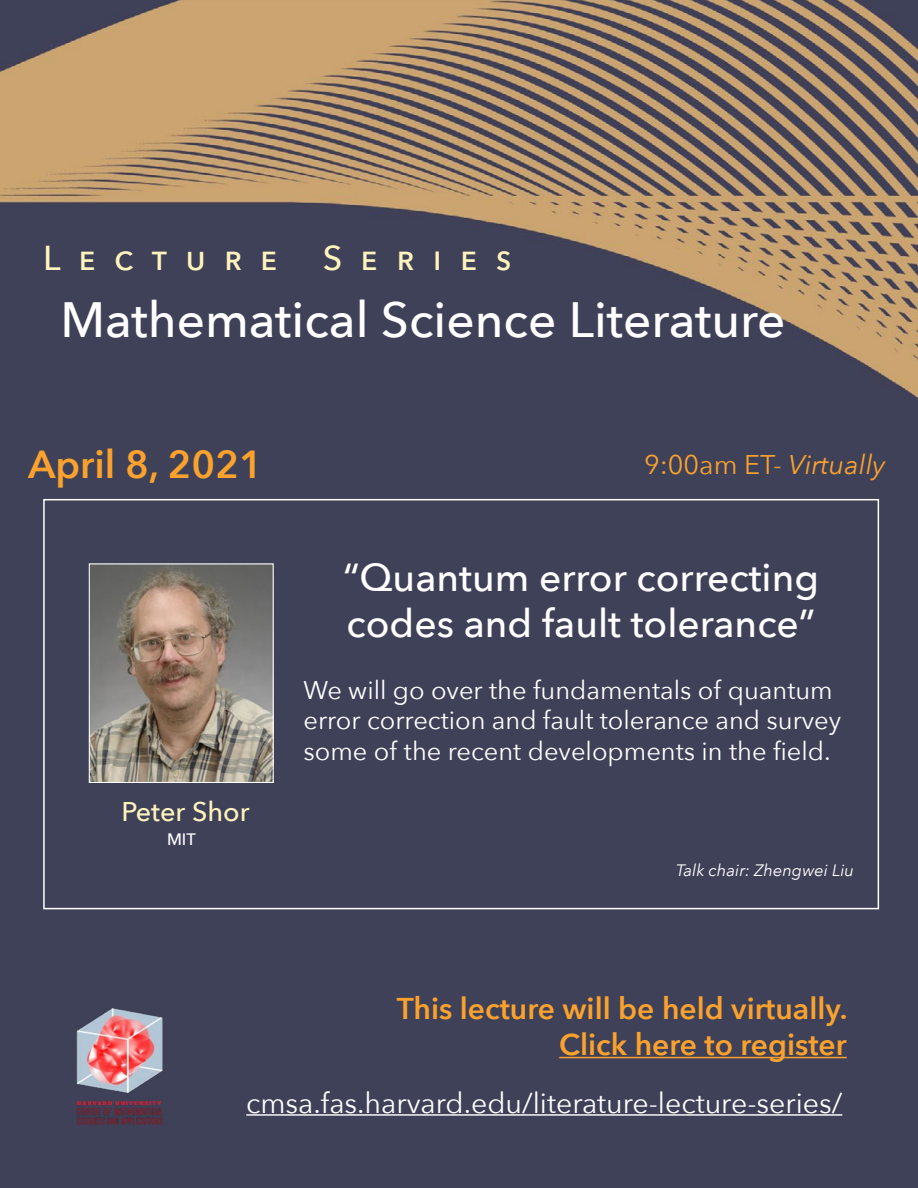
<style>
.page{position:relative;width:918px;height:1188px;background:#fff}
.page>*{position:absolute;margin:0;border:0;box-sizing:border-box;transform-origin:0 0}
.t1{font:500 49.5px "Avenir Next";color:#fff}
.t2{font:500 39px/46.8px "Avenir Next";color:#fff}
.t3{font:600 39px "Avenir Next";color:#faa22d}
.t4{font:500 34.5px "Avenir Next";letter-spacing:.53em;color:#fff4bd}
.t5{font:600 30px/36px "Avenir Next";color:#faa22d;text-align:right}
.t6{font:28.5px "Avenir Next";color:#fff}
.t7{font:27px "Avenir Next";color:#faa22d}
.t8{font:500 27px "Avenir Next";color:#fff4bd}
.t9{font:25.5px/30.6px "Avenir Next";color:#fff}
.t10{font:italic 16.5px "Avenir Next";color:#fff}
.t11{font:500 16.5px "Avenir Next";color:#fff}
.s1{font-style:italic}
</style>
<div class="page">
<img style="left:0;top:0;width:918px;height:1188px">
<div style="left:43px;top:499px;width:836px;height:410px;border:2px solid #fff"></div>
<img style="left:28px;top:1001px;width:177px;height:133px">
<hr style="left:559px;top:1057px;width:288px;height:1px;background:#faa22d">
<img style="left:91px;top:565px;width:181px;height:216px">
<div style="left:89px;top:563px;width:185px;height:220px;border:1px solid #fff"></div>
<hr style="left:246px;top:1114px;width:596px;height:2px;background:#fff">
<h3 class="t4" style="left:43px;top:228px;width:236px">Lecture</h3>
<h3 class="t4" style="left:323px;top:228px;width:191px">Series</h3>
<h1 class="t1" style="left:60px;top:277px;width:727px">Mathematical Science Literature</h1>
<h2 class="t3" style="left:28px;top:431px;width:236px">April 8, 2021</h2>
<p class="t8" style="left:121px;top:788px;width:130px">Peter Shor</p>
<p class="t11" style="left:167px;top:825px;width:30px">MIT</p>
<p class="t7" style="left:644px;top:442px;width:243px">9:00am ET- <span class="s1">Virtually</span></p>
<h2 class="t2" style="left:343px;top:552px;width:478px">“Quantum error correcting codes and fault tolerance”</h2>
<p class="t9" style="left:303px;top:673px;width:539px">We will go over the fundamentals of quantum error correction and fault tolerance and survey some of the recent developments in the field.</p>
<p class="t10" style="left:676px;top:856px;width:180px">Talk chair: Zhengwei Liu</p>
<p class="t5" style="left:397px;top:990px;width:452px">This lecture will be held virtually.<br>Click here to register</p>
<p class="t6" style="left:246px;top:1079px;width:598px">cmsa.fas.harvard.edu/literature-lecture-series/</p>
</div>
